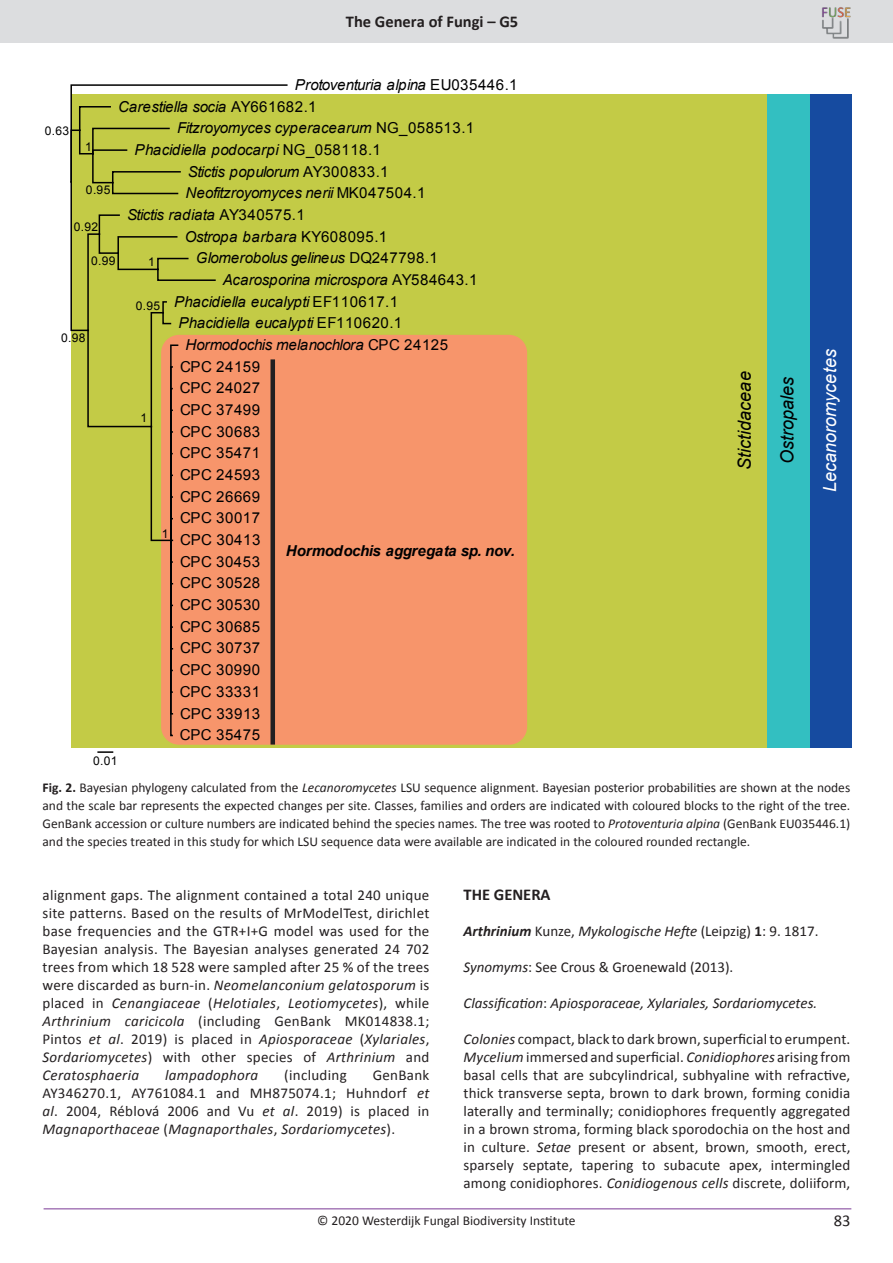
<style>
.page{position:relative;width:893px;height:1263px;background:#fff}
.page>*{position:absolute;margin:0;border:0;box-sizing:border-box;transform-origin:0 0}
.t1{font:italic 18.15px "Arial";color:#000001}
.t2{font:italic 18.15px "Arial";color:#fff}
.t3{font:700 16.5px "Calibri";color:#231f20}
.t4{font:16.5px "Calibri";color:#231f20}
.t5{font:15px/18px "Calibri";letter-spacing:.02em;color:#231f20;text-align:justify}
.t6{font:italic 15px/21.8px "Arial";letter-spacing:-.015em;color:#000001}
.t7{font:15px "Arial";letter-spacing:.035em;color:#000001}
.t8{font:15px "Calibri";color:#231f20}
.t9{font:italic 15px "Calibri";color:#231f20}
.t10{font:italic 700 15px "Arial";letter-spacing:-.025em;color:#000001}
.t11{font:italic 15px "Arial";letter-spacing:-.04em;color:#000001}
.t12{font:italic 15px "Arial";letter-spacing:.005em;color:#000001}
.t13{font:italic 15px "Calibri";letter-spacing:.02em;color:#231f20}
.t14{font:13.5px/18px "Calibri";color:#231f20;text-align:justify}
.t15{font:12px "Arial";letter-spacing:.035em;color:#000001}
.s1{font-style:normal}
.s2{font-weight:700}
.s3{font-style:italic}
.s4{font-weight:700;font-style:italic}
</style>
<div class="page">
<div style="left:0;top:0;width:893px;height:43px;background:#dcdddf"></div>
<hr style="left:44px;top:1208px;width:807px;height:1px;background:#7b3996">
<img style="left:822px;top:7px;width:29px;height:32px">
<div style="left:71px;top:94px;width:696px;height:653px;background:#c3cb46"></div>
<div style="left:161px;top:335px;width:366px;height:410px;background:#f7956b;border-radius:18px"></div>
<svg style="left:70px;top:84px;width:218px;height:653px"></svg>
<svg style="left:97px;top:751px;width:16px;height:2px"></svg>
<div style="left:810px;top:94px;width:41px;height:653px;background:#164ba0"></div>
<div style="left:767px;top:94px;width:43px;height:653px;background:#33bfc1"></div>
<div style="left:270px;top:359px;width:5px;height:385px;background:#231f20"></div>
<p class="t3" style="left:346px;top:11px;width:174px">The Genera of Fungi – G5</p>
<p class="t6" style="left:295px;top:74px;width:224px">Protoventuria alpina <span class="s1">EU035446.1</span></p>
<p class="t15" style="left:45px;top:123px;width:26px">0.63</p>
<p class="t15" style="left:85px;top:139px;width:8px">1</p>
<p class="t15" style="left:86px;top:182px;width:26px">0.95</p>
<p class="t6" style="left:118px;top:96px;width:200px">Carestiella socia <span class="s1">AY661682.1</span></p>
<p class="t6" style="left:135px;top:117px;width:341px;text-indent:42px">Fitzroyomyces cyperacearum <span class="s1">NG_058513.1<br></span>Phacidiella podocarpi <span class="s1">NG_058118.1</span></p>
<p class="t6" style="left:185px;top:161px;width:241px">Stictis populorum <span class="s1">AY300833.1<br></span>Neofitzroyomyces nerii <span class="s1">MK047504.1</span></p>
<p class="t11" style="left:127px;top:205px;width:179px">Stictis radiata <span class="s1">AY340575.1</span></p>
<p class="t12" style="left:185px;top:227px;width:204px">Ostropa barbara <span class="s1">KY608095.1</span></p>
<p class="t6" style="left:196px;top:247px;width:244px">Glomerobolus gelineus <span class="s1">DQ247798.1</span></p>
<p class="t6" style="left:223px;top:269px;width:256px">Acarosporina microspora <span class="s1">AY584643.1</span></p>
<p class="t6" style="left:174px;top:291px;width:225px">Phacidiella eucalypti <span class="s1">EF110617.1</span></p>
<p class="t6" style="left:178px;top:312px;width:225px">Phacidiella eucalypti <span class="s1">EF110620.1</span></p>
<p class="t6" style="left:186px;top:334px;width:264px">Hormodochis melanochlora <span class="s1">CPC 24125</span></p>
<p class="t7" style="left:180px;top:357px;width:82px">CPC 24159</p>
<p class="t7" style="left:180px;top:378px;width:82px">CPC 24027</p>
<p class="t7" style="left:180px;top:400px;width:82px">CPC 37499</p>
<p class="t7" style="left:180px;top:422px;width:82px">CPC 30683</p>
<p class="t7" style="left:180px;top:443px;width:82px">CPC 35471</p>
<p class="t7" style="left:180px;top:465px;width:82px">CPC 24593</p>
<p class="t7" style="left:180px;top:487px;width:82px">CPC 26669</p>
<p class="t7" style="left:180px;top:508px;width:82px">CPC 30017</p>
<p class="t7" style="left:180px;top:530px;width:82px">CPC 30413</p>
<p class="t7" style="left:180px;top:552px;width:82px">CPC 30453</p>
<p class="t7" style="left:180px;top:573px;width:82px">CPC 30528</p>
<p class="t7" style="left:180px;top:595px;width:82px">CPC 30530</p>
<p class="t7" style="left:180px;top:617px;width:82px">CPC 30685</p>
<p class="t7" style="left:180px;top:638px;width:82px">CPC 30737</p>
<p class="t7" style="left:180px;top:660px;width:82px">CPC 30990</p>
<p class="t7" style="left:180px;top:682px;width:82px">CPC 33331</p>
<p class="t7" style="left:180px;top:703px;width:82px">CPC 33913</p>
<p class="t7" style="left:180px;top:725px;width:82px">CPC 35475</p>
<p class="t15" style="left:74px;top:219px;width:26px">0.92</p>
<p class="t15" style="left:91px;top:253px;width:26px">0.99</p>
<p class="t15" style="left:148px;top:254px;width:8px">1</p>
<p class="t15" style="left:136px;top:298px;width:26px">0.95</p>
<p class="t15" style="left:61px;top:330px;width:26px">0.98</p>
<p class="t15" style="left:140px;top:410px;width:8px">1</p>
<p class="t15" style="left:162px;top:526px;width:8px">1</p>
<p class="t10" style="left:286px;top:541px;width:231px">Hormodochis aggregata sp. nov.</p>
<p class="t15" style="left:93px;top:752px;width:26px">0.01</p>
<p class="t1" style="left:733px;top:470px;width:100px;rotate:-90deg">Stictidaceae</p>
<p class="t1" style="left:775px;top:464px;width:89px;rotate:-90deg">Ostropales</p>
<p class="t2" style="left:818px;top:492px;width:144px;rotate:-90deg">Lecanoromycetes</p>
<p class="t14" style="left:43px;top:779px;width:809px"><span class="s2">Fig. 2.</span> Bayesian phylogeny calculated from the <span class="s3">Lecanoromycetes</span> LSU sequence alignment. Bayesian posterior probabilities are shown at the nodes and the scale bar represents the expected changes per site. Classes, families and orders are indicated with coloured blocks to the right of the tree.<br>GenBank accession or culture numbers are indicated behind the species names. The tree was rooted to <span class="s3">Protoventuria alpina</span> (GenBank EU035446.1) and the species treated in this study for which LSU sequence data were available are indicated in the coloured rounded rectangle.</p>
<p class="t5" style="left:43px;top:886px;width:388px">alignment gaps. The alignment contained a total 240 unique site patterns. Based on the results of MrModelTest, dirichlet base frequencies and the GTR+I+G model was used for the Bayesian analysis. The Bayesian analyses generated 24 702 trees from which 18 528 were sampled after 25 % of the trees were discarded as burn-in. <span class="s3">Neomelanconium gelatosporum</span> is placed in <span class="s3">Cenangiaceae</span> (<span class="s3">Helotiales</span>, <span class="s3">Leotiomycetes</span>), while <span class="s3">Arthrinium caricicola</span> (including GenBank MK014838.1; Pintos <span class="s3">et al</span>. 2019) is placed in <span class="s3">Apiosporaceae</span> (<span class="s3">Xylariales</span>, <span class="s3">Sordariomycetes</span>) with other species of <span class="s3">Arthrinium</span> and <span class="s3">Ceratosphaeria</span></p>
<p class="t13" style="left:165px;top:1065px;width:95px">lampadophora</p>
<p class="t5" style="left:284px;top:1066px;width:64px">(including</p>
<p class="t5" style="left:43px;top:1066px;width:388px;text-indent:330px">GenBank AY346270.1, AY761084.1 and MH875074.1; Huhndorf <span class="s3">et al</span>. 2004, Réblová 2006 and Vu <span class="s3">et al</span>. 2019) is placed in <span class="s3">Magnaporthaceae</span> (<span class="s3">Magnaporthales</span>, <span class="s3">Sordariomycetes</span>).</p>
<p class="t3" style="left:463px;top:884px;width:89px">THE GENERA</p>
<p class="t8" style="left:463px;top:922px;width:356px"><span class="s4">Arthrinium</span> Kunze, <span class="s3">Mykologische Hefte</span> (Leipzig) <span class="s2">1</span>: 9. 1817.</p>
<p class="t8" style="left:463px;top:958px;width:271px"><span class="s3">Synomyms</span>: See Crous &amp; Groenewald (2013).</p>
<p class="t9" style="left:463px;top:993px;width:355px">Classification<span class="s1">:</span> Apiosporaceae, Xylariales, Sordariomycetes.</p>
<p class="t5" style="left:463px;top:1030px;width:388px"><span class="s3">Colonies</span> compact, black to dark brown, superficial to erumpent.<br><span class="s3">Mycelium</span> immersed and superficial. <span class="s3">Conidiophores</span> arising from basal cells that are subcylindrical, subhyaline with refractive, thick transverse septa, brown to dark brown, forming conidia laterally and terminally; conidiophores frequently aggregated in a brown stroma, forming black sporodochia on the host and in culture. <span class="s3">Setae</span> present or absent, brown, smooth, erect, sparsely septate, tapering to subacute apex, intermingled among conidiophores. <span class="s3">Conidiogenous cells</span> discrete, doliiform,</p>
<p class="t14" style="left:317px;top:1212px;width:260px">© 2020 Westerdijk Fungal Biodiversity Institute</p>
<p class="t4" style="left:834px;top:1210px;width:18px">83</p>
</div>
